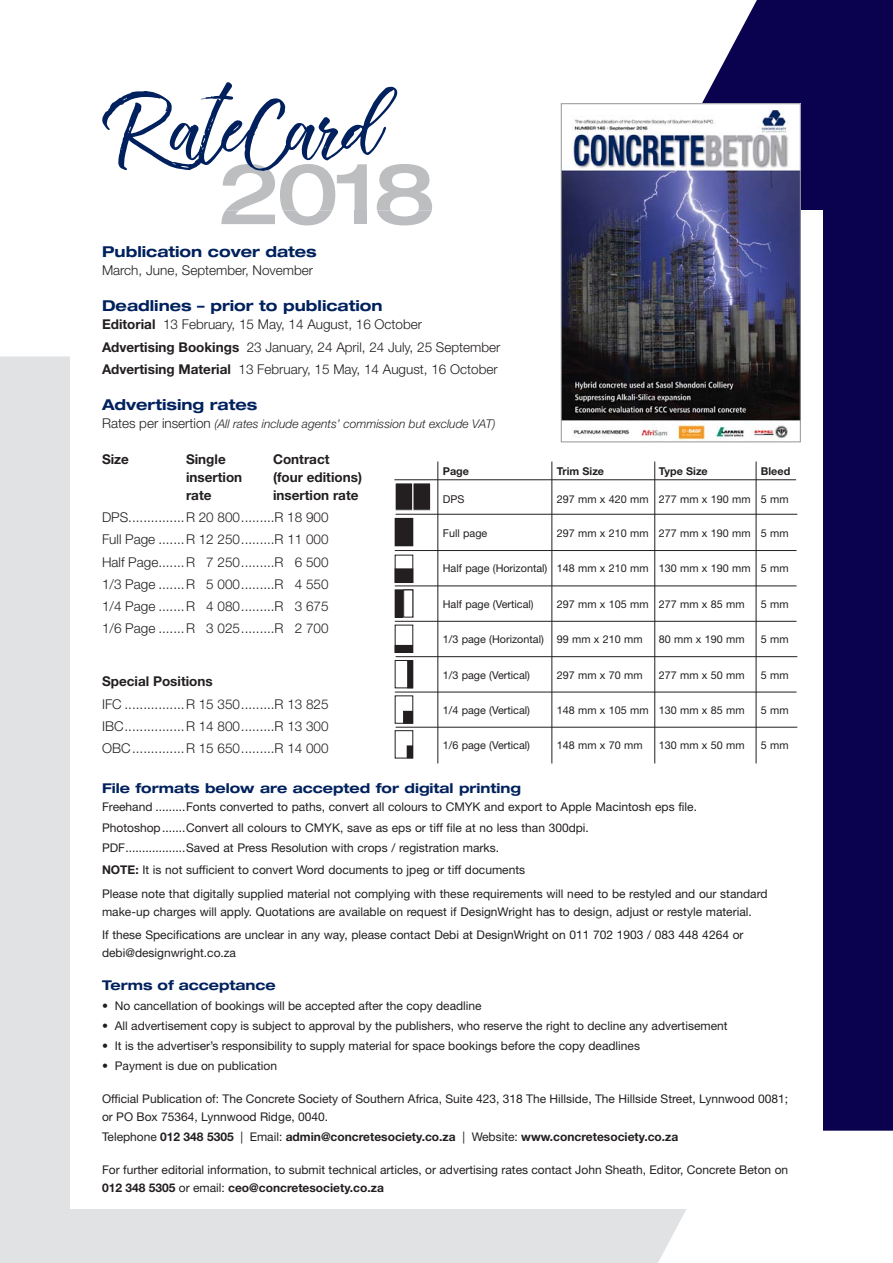
<style>
.page{position:relative;width:893px;height:1263px;background:#fff}
.page>*{position:absolute;margin:0;border:0;box-sizing:border-box;transform-origin:0 0}
.t1{font:700 expanded 15px "Helvetica Neue LT Std";color:#00215d}
.t2{font:300 13.5px/22.2px "Helvetica Neue LT Std";color:#231f20;text-align:justify}
.t3{font:700 13.5px "Helvetica Neue LT Std";color:#231f20}
.t4{font:700 expanded 13.5px "Helvetica Neue LT Std";color:#00215d}
.t5{font:12px/20.1px "Helvetica Neue LT Std";color:#231f20}
.t6{font:700 12px "Helvetica Neue LT Std";color:#231f20}
.t7{font:italic 300 12px "Helvetica Neue LT Std";color:#231f20}
.t8{font:10.8px "Helvetica Neue LT Std";color:#231f20}
.t9{font:700 10.8px "Helvetica Neue LT Std";color:#231f20}
.s1{font-weight:700}
.s2{font-style:normal;font-size:13.5px}
.s3{font-weight:400}
</style>
<div class="page">
<div style="left:0;top:356px;width:687px;height:907px;background:#e1e2e4"></div>
<svg style="left:560px;top:0;width:333px;height:1131px;fill:#0a024e"></svg>
<div style="left:70px;top:210px;width:753px;height:999px;background:#fff"></div>
<div style="left:395px;top:483px;width:18px;height:27px;background:#231f20"></div>
<div style="left:395px;top:483px;width:18px;height:28px;border:1px solid #fff"></div>
<div style="left:413px;top:483px;width:18px;height:27px;background:#231f20"></div>
<div style="left:413px;top:483px;width:18px;height:28px;border:1px solid #fff"></div>
<div style="left:395px;top:518px;width:18px;height:28px;background:#231f20"></div>
<div style="left:395px;top:590px;width:18px;height:27px;background:#231f20"></div>
<div style="left:395px;top:589px;width:18px;height:28px;border:1px solid #231f20"></div>
<div style="left:395px;top:625px;width:18px;height:28px;border:1px solid #231f20"></div>
<div style="left:395px;top:569px;width:18px;height:13px;background:#231f20"></div>
<div style="left:395px;top:569px;width:18px;height:14px;border:1px solid #231f20"></div>
<div style="left:404px;top:590px;width:9px;height:27px;background:#fff"></div>
<div style="left:403px;top:590px;width:10px;height:27px;border:1px solid #231f20"></div>
<div style="left:395px;top:645px;width:17px;height:7px;background:#231f20"></div>
<hr style="left:408px;top:661px;width:4px;height:27px;background:#231f20">
<div style="left:407px;top:660px;width:6px;height:28px;border:1px solid #231f20"></div>
<div style="left:404px;top:711px;width:8px;height:12px;background:#231f20"></div>
<div style="left:403px;top:711px;width:10px;height:12px;border:1px solid #231f20"></div>
<div style="left:395px;top:730px;width:18px;height:28px;border:1px solid #231f20"></div>
<div style="left:407px;top:746px;width:5px;height:12px;background:#231f20"></div>
<div style="left:407px;top:746px;width:6px;height:12px;border:1px solid #231f20"></div>
<hr style="left:396px;top:727px;width:401px;height:1px;background:#231f20">
<hr style="left:395px;top:692px;width:401px;height:1px;background:#231f20">
<hr style="left:396px;top:656px;width:401px;height:1px;background:#231f20">
<hr style="left:395px;top:621px;width:401px;height:1px;background:#231f20">
<hr style="left:395px;top:586px;width:401px;height:1px;background:#231f20">
<hr style="left:395px;top:550px;width:401px;height:1px;background:#231f20">
<hr style="left:396px;top:514px;width:401px;height:1px;background:#231f20">
<hr style="left:394px;top:479px;width:402px;height:1px;background:#231f20">
<hr style="left:438px;top:461px;width:1px;height:302px;background:#231f20">
<hr style="left:552px;top:461px;width:1px;height:302px;background:#231f20">
<hr style="left:654px;top:461px;width:1px;height:302px;background:#231f20">
<hr style="left:756px;top:461px;width:1px;height:302px;background:#231f20">
<svg style="left:102px;top:82px;width:330px;height:143px"></svg>
<img style="left:563px;top:111px;width:236px;height:329px">
<div style="left:561px;top:103px;width:240px;height:339px;border:1px solid #939598"></div>
<p class="t1" style="left:102px;top:243px;width:216px">Publication cover dates</p>
<p class="t2" style="left:102px;top:259px;width:213px">March, June, September, November</p>
<p class="t1" style="left:102px;top:297px;width:282px">Deadlines – prior to publication</p>
<p class="t2" style="left:102px;top:313px;width:400px;text-align:left"><span class="s1">Editorial</span> 13 February, 15 May, 14 August, 16 October<br><span class="s1">Advertising Bookings</span> 23 January, 24 April, 24 July, 25 September<br><span class="s1">Advertising Material</span> 13 February, 15 May, 14 August, 16 October</p>
<p class="t1" style="left:102px;top:395px;width:157px">Advertising rates</p>
<p class="t7" style="left:102px;top:416px;width:395px"><span class="s2">Rates per insertion</span> (All rates include agents’ commission but exclude VAT)</p>
<p class="t3" style="left:102px;top:451px;width:28px">Size</p>
<p class="t3" style="left:186px;top:451px;width:41px">Single</p>
<p class="t3" style="left:273px;top:451px;width:58px">Contract</p>
<p class="t3" style="left:186px;top:469px;width:58px">insertion</p>
<p class="t3" style="left:273px;top:469px;width:90px">(four editions)</p>
<p class="t3" style="left:186px;top:487px;width:27px">rate</p>
<p class="t3" style="left:273px;top:487px;width:87px">insertion rate</p>
<p class="t2" style="left:102px;top:506px;width:228px">DPS ...............R 20 800 .........R 18 900<br>Full Page .......R 12 250 .........R 11 000<br>Half Page .......R 7 250 .........R 6 500<br>1/3 Page .......R 5 000 .........R 4 550<br>1/4 Page .......R 4 080 .........R 3 675<br>1/6 Page .......R 3 025 .........R 2 700</p>
<p class="t9" style="left:443px;top:465px;width:28px">Page</p>
<p class="t9" style="left:557px;top:465px;width:49px">Trim Size</p>
<p class="t9" style="left:659px;top:465px;width:50px">Type Size</p>
<p class="t9" style="left:761px;top:465px;width:31px">Bleed</p>
<p class="t8" style="left:443px;top:492px;width:23px">DPS</p>
<p class="t8" style="left:557px;top:492px;width:233px">297 mm x 420 mm 277 mm x 190 mm 5 mm</p>
<p class="t8" style="left:443px;top:527px;width:46px">Full page</p>
<p class="t8" style="left:557px;top:527px;width:233px">297 mm x 210 mm 277 mm x 190 mm 5 mm</p>
<p class="t8" style="left:443px;top:562px;width:347px">Half page (Horizontal) 148 mm x 210 mm 130 mm x 190 mm 5 mm</p>
<p class="t8" style="left:443px;top:597px;width:92px">Half page (Vertical)</p>
<p class="t8" style="left:557px;top:597px;width:189px">297 mm x 105 mm 277 mm x 85 mm</p>
<p class="t8" style="left:761px;top:597px;width:29px">5 mm</p>
<p class="t8" style="left:443px;top:633px;width:201px">1/3 page (Horizontal) 99 mm x 210 mm</p>
<p class="t8" style="left:659px;top:633px;width:87px">80 mm x 190 mm</p>
<p class="t8" style="left:761px;top:633px;width:29px">5 mm</p>
<p class="t8" style="left:443px;top:668px;width:89px">1/3 page (Vertical)</p>
<p class="t8" style="left:557px;top:668px;width:87px">297 mm x 70 mm</p>
<p class="t8" style="left:659px;top:668px;width:87px">277 mm x 50 mm</p>
<p class="t8" style="left:761px;top:668px;width:29px">5 mm</p>
<p class="t8" style="left:443px;top:704px;width:89px">1/4 page (Vertical)</p>
<p class="t8" style="left:557px;top:704px;width:189px">148 mm x 105 mm 130 mm x 85 mm</p>
<p class="t8" style="left:761px;top:704px;width:29px">5 mm</p>
<p class="t8" style="left:443px;top:739px;width:89px">1/6 page (Vertical)</p>
<p class="t8" style="left:557px;top:739px;width:87px">148 mm x 70 mm</p>
<p class="t8" style="left:659px;top:739px;width:87px">130 mm x 50 mm</p>
<p class="t8" style="left:761px;top:739px;width:29px">5 mm</p>
<p class="t3" style="left:102px;top:673px;width:112px">Special Positions</p>
<p class="t2" style="left:102px;top:692px;width:228px">IFC ................R 15 350 .........R 13 825<br>IBC ................R 14 800 .........R 13 300<br>OBC ..............R 15 650 .........R 14 000</p>
<p class="t4" style="left:102px;top:780px;width:420px">File formats below are accepted for digital printing</p>
<p class="t5" style="left:102px;top:797px;width:596px">Freehand .........Fonts converted to paths, convert all colours to CMYK and export to Apple Macintosh eps file.<br>Photoshop .......Convert all colours to CMYK, save as eps or tiff file at no less than 300dpi.<br>PDF ..................Saved at Press Resolution with crops / registration marks.</p>
<p class="t5" style="left:102px;top:857px;width:667px;line-height:24.5px"><span class="s1">NOTE:</span> It is not sufficient to convert Word documents to jpeg or tiff documents<br>Please note that digitally supplied material not complying with these requirements will need to be restyled and our standard</p>
<p class="t5" style="left:102px;top:901px;width:651px;line-height:22.2px">make-up charges will apply. Quotations are available on request if DesignWright has to design, adjust or restyle material.<br>If these Specifications are unclear in any way, please contact Debi at DesignWright on 011 702 1903 / 083 448 4264 or</p>
<p class="t5" style="left:102px;top:942px;width:136px">debi@designwright.co.za</p>
<p class="t4" style="left:102px;top:976px;width:175px">Terms of acceptance</p>
<p class="t5" style="left:102px;top:995px;width:381px">• No cancellation of bookings will be accepted after the copy deadline</p>
<p class="t5" style="left:102px;top:1015px;width:627px">• All advertisement copy is subject to approval by the publishers, who reserve the right to decline any advertisement</p>
<p class="t5" style="left:102px;top:1035px;width:539px">• It is the advertiser’s responsibility to supply material for space bookings before the copy deadlines</p>
<p class="t5" style="left:102px;top:1055px;width:177px">• Payment is due on publication</p>
<p class="t5" style="left:102px;top:1089px;width:688px;line-height:18px">Official Publication of: The Concrete Society of Southern Africa, Suite 423, 318 The Hillside, The Hillside Street, Lynnwood 0081; or PO Box 75364, Lynnwood Ridge, 0040.</p>
<p class="t6" style="left:102px;top:1129px;width:578px"><span class="s3">Telephone</span> 012 348 5305 <span class="s3">| Email:</span> admin@concretesociety.co.za <span class="s3">| Website:</span> www.concretesociety.co.za</p>
<p class="t5" style="left:102px;top:1161px;width:688px;line-height:18px">For further editorial information, to submit technical articles, or advertising rates contact John Sheath, Editor, Concrete Beton on<br><span class="s1">012 348 5305</span> or email: <span class="s1">ceo@concretesociety.co.za</span></p>
</div>
